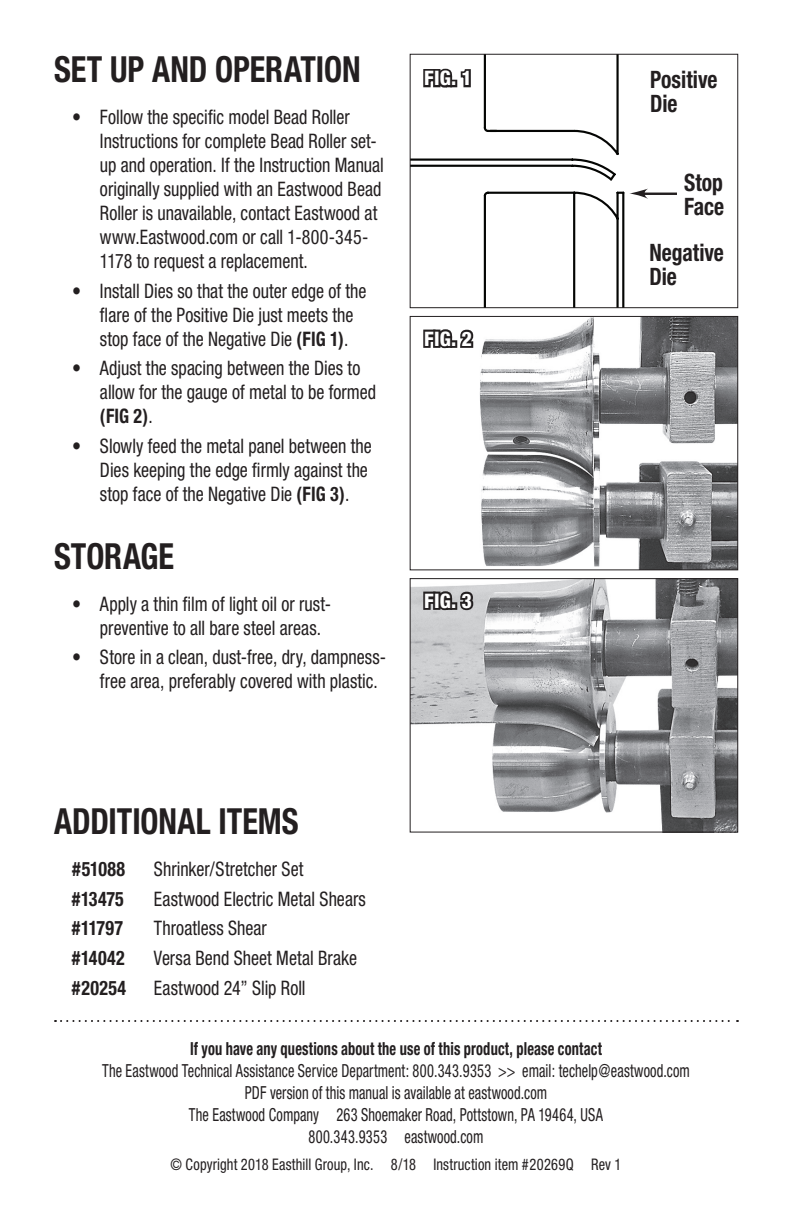
<style>
.page{position:relative;width:792px;height:1224px;background:#fff}
.page>*{position:absolute;margin:0;border:0;box-sizing:border-box;transform-origin:0 0}
.t1{font:700 condensed 36px "Helvetica Neue";color:#231f20;scale:.9 1}
.t2{font:700 condensed 24px/24px "Helvetica Neue";color:#231f20;scale:.9 1}
.t3{font:condensed 20px/24px "Helvetica Neue";color:#231f20;scale:.9 1}
.t4{font:700 condensed 20px "Helvetica Neue";letter-spacing:.015em;color:#231f20;scale:.9 1}
.t5{font:800 condensed 20px "Helvetica Neue";letter-spacing:.01em;color:#fff}
.t6{font:condensed 18px/22px "Helvetica Neue";letter-spacing:.01em;color:#231f20;text-align:center;scale:.8 1}
.t7{font:700 condensed 18px "Helvetica Neue";letter-spacing:.01em;color:#231f20;scale:.8 1}
.t8{font:condensed 16px "Helvetica Neue";letter-spacing:.015em;color:#231f20;scale:.9 1}
.s1{font-weight:700}
</style>
<div class="page">
<svg style="left:55px;top:1020px;width:683px;height:2px"></svg>
<svg style="left:412px;top:56px;width:212px;height:250px"></svg>
<div style="left:410px;top:54px;width:328px;height:254px;border:1px solid #231f20"></div>
<img style="left:480px;top:318px;width:256px;height:250px">
<div style="left:410px;top:316px;width:328px;height:254px;border:1px solid #231f20"></div>
<img style="left:412px;top:580px;width:324px;height:250px">
<div style="left:410px;top:578px;width:328px;height:254px;border:1px solid #231f20"></div>
<svg style="left:421px;top:63px;width:52px;height:27px"></svg>
<svg style="left:423px;top:329px;width:51px;height:20px"></svg>
<svg style="left:421px;top:586px;width:54px;height:26px"></svg>
<div style="left:638px;top:191px;width:39px;height:5px;background:#999797"></div>
<hr style="left:638px;top:193px;width:39px;height:2px;background:#231f20">
<svg style="left:629px;top:189px;width:22px;height:10px"></svg>
<h1 class="t1" style="left:54px;top:47px;width:342px">SET UP AND OPERATION</h1>
<p class="t3" style="left:100px;top:105px;width:317px;text-indent:-28px">• Follow the specific model Bead Roller Instructions for complete Bead Roller set&shy;up and operation. If the Instruction Manual originally supplied with an Eastwood Bead Roller is unavailable, contact Eastwood at www.Eastwood.com or call 1-800-345- 1178 to request a replacement.</p>
<p class="t3" style="left:100px;top:278px;width:298px;text-indent:-28px">• Install Dies so that the outer edge of the flare of the Positive Die just meets the stop face of the Negative Die <span class="s1">(FIG 1)</span>.</p>
<p class="t3" style="left:100px;top:356px;width:308px;text-indent:-28px">• Adjust the spacing between the Dies to allow for the gauge of metal to be formed <span class="s1">(FIG 2)</span>.</p>
<p class="t3" style="left:100px;top:434px;width:304px;text-indent:-28px">• Slowly feed the metal panel between the<br>Dies keeping the edge firmly against the stop face of the Negative Die <span class="s1">(FIG 3)</span>.</p>
<h1 class="t1" style="left:54px;top:534px;width:135px">STORAGE</h1>
<p class="t3" style="left:100px;top:592px;width:258px;text-indent:-28px">• Apply a thin film of light oil or rust&shy;preventive to all bare steel areas.</p>
<p class="t3" style="left:100px;top:645px;width:319px;text-indent:-28px">• Store in a clean, dust-free, dry, dampness&shy;free area, preferably covered with plastic.</p>
<p class="t5" style="left:424px;top:66px;width:49px">FIG. 1</p>
<p class="t5" style="left:424px;top:326px;width:49px">FIG. 2</p>
<p class="t5" style="left:424px;top:588px;width:49px">FIG. 3</p>
<h1 class="t1" style="left:54px;top:799px;width:273px">ADDITIONAL ITEMS</h1>
<p class="t4" style="left:72px;top:857px;width:61px">#51088</p>
<p class="t3" style="left:154px;top:857px;width:168px">Shrinker/Stretcher Set</p>
<p class="t4" style="left:72px;top:886px;width:59px">#13475</p>
<p class="t3" style="left:154px;top:886px;width:237px">Eastwood Electric Metal Shears</p>
<p class="t4" style="left:72px;top:916px;width:58px">#11797</p>
<p class="t3" style="left:154px;top:916px;width:127px">Throatless Shear</p>
<p class="t4" style="left:72px;top:946px;width:60px">#14042</p>
<p class="t3" style="left:154px;top:946px;width:227px">Versa Bend Sheet Metal Brake</p>
<p class="t4" style="left:72px;top:976px;width:62px">#20254</p>
<p class="t3" style="left:154px;top:976px;width:170px">Eastwood 24” Slip Roll</p>
<p class="t2" style="left:650px;top:67px;width:76px">Positive<br>Die</p>
<p class="t2" style="left:684px;top:171px;width:46px">Stop<br>Face</p>
<p class="t2" style="left:649px;top:240px;width:84px">Negative<br>Die</p>
<p class="t7" style="left:190px;top:1037px;width:516px">If you have any questions about the use of this product, please contact</p>
<p class="t6" style="left:102px;top:1059px;width:736px">The Eastwood Technical Assistance Service Department: 800.343.9353 &gt;&gt; email: techelp@eastwood.com PDF version of this manual is available at eastwood.com<br>The Eastwood Company 263 Shoemaker Road, Pottstown, PA 19464, USA<br>800.343.9353 eastwood.com</p>
<p class="t8" style="left:171px;top:1155px;width:502px">© Copyright 2018 Easthill Group, Inc. 8/18 Instruction item #20269Q Rev 1</p>
</div>
